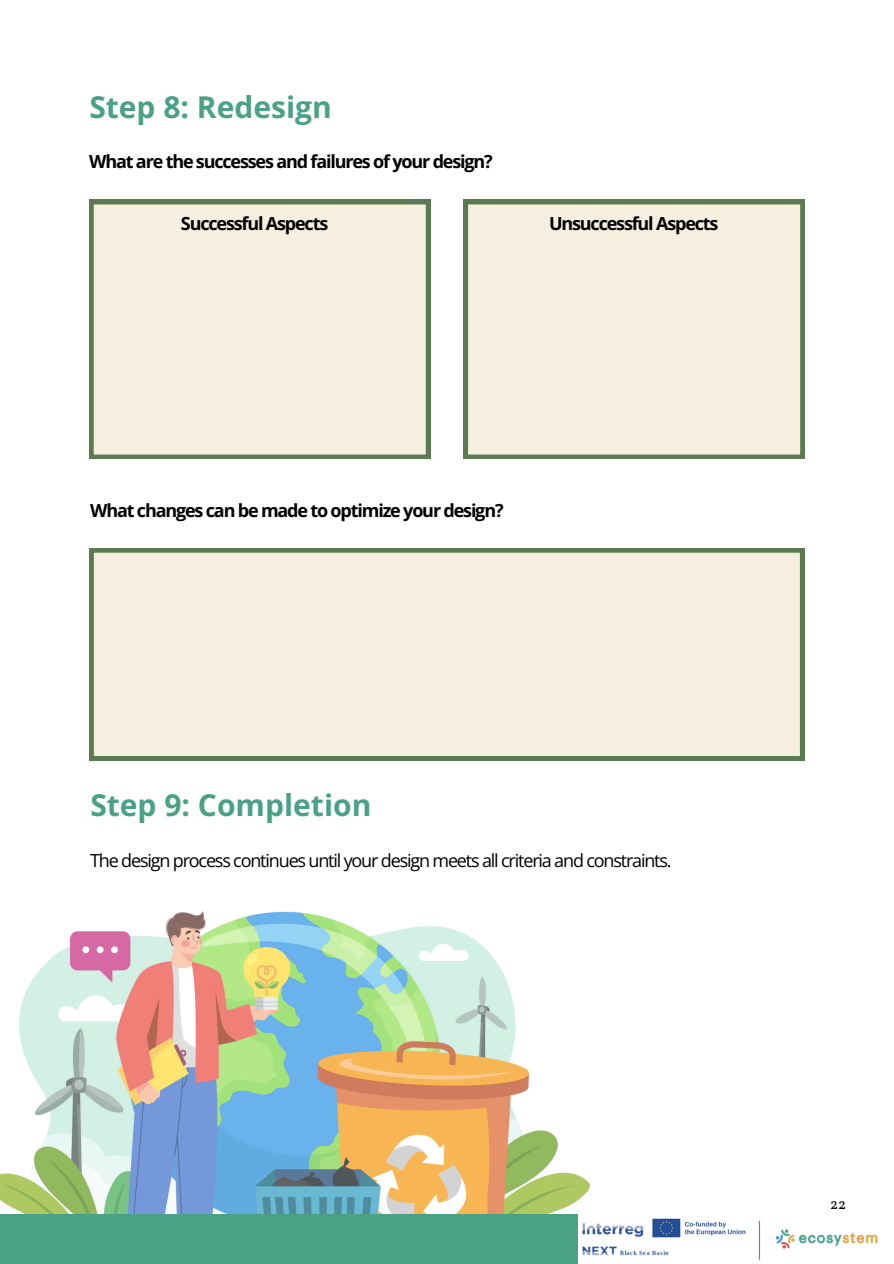
<style>
.page{position:relative;width:894px;height:1264px;background:#fff}
.page>*{position:absolute;margin:0;border:0;box-sizing:border-box;transform-origin:0 0}
.t1{font:700 30px "Open Sans";color:#4aa186}
.t2{font:700 18px "Open Sans";letter-spacing:-.065em;color:#000}
.t3{font:18px "Open Sans";letter-spacing:-.065em;color:#000}
.t4{font:15px "Vollkorn";color:#000}
</style>
<div class="page">
<img style="left:589px;top:1218px;width:289px;height:42px">
<div style="left:89px;top:548px;width:715px;height:212px;background:#f6eedf"></div>
<img style="left:0;top:911px;width:589px;height:352px">
<div style="left:0;top:1214px;width:577px;height:49px;background:#4aa186"></div>
<div style="left:89px;top:200px;width:341px;height:259px;background:#f6eedf"></div>
<div style="left:463px;top:200px;width:341px;height:259px;background:#f6eedf"></div>
<h1 class="t1" style="left:89px;top:86px;width:244px">Step 8: Redesign</h1>
<h2 class="t2" style="left:89px;top:149px;width:405px">What are the successes and failures of your design?</h2>
<h2 class="t2" style="left:181px;top:211px;width:149px">Successful Aspects</h2>
<h2 class="t2" style="left:549px;top:211px;width:171px">Unsuccessful Aspects</h2>
<h2 class="t2" style="left:90px;top:498px;width:415px">What changes can be made to optimize your design?</h2>
<h1 class="t1" style="left:90px;top:784px;width:282px">Step 9: Completion</h1>
<h3 class="t3" style="left:90px;top:847px;width:583px">The design process continues until your design meets all criteria and constraints.</h3>
<p class="t4" style="left:829px;top:1194px;width:18px">22</p>
</div>
